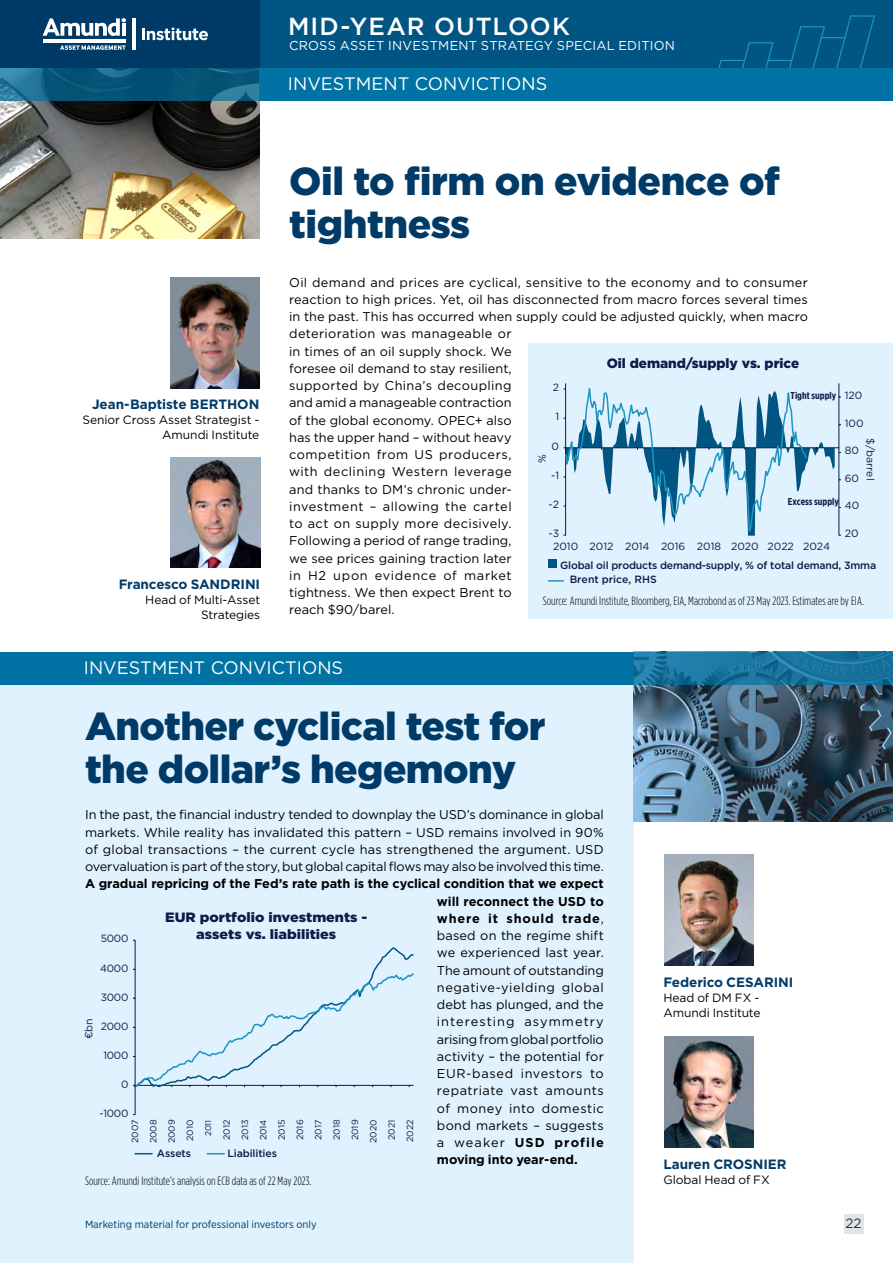
<style>
.page{position:relative;width:893px;height:1263px;background:#fff}
.page>*{position:absolute;margin:0;border:0;box-sizing:border-box;transform-origin:0 0}
.t1{font:900 39px/43.5px "Gotham";letter-spacing:-.015em;color:#003b68}
.t2{font:500 24.6px "Gotham";letter-spacing:.045em;color:#fff}
.t3{font:18px "Gotham";color:#fff}
.t4{font:700 13.5px "Gotham";letter-spacing:-.005em;color:#003b68}
.t5{font:900 13.5px/16.5px "Gotham";color:#0c1c49;text-align:center;scale:1.06 1}
.t6{font:900 13.5px "Gotham";color:#0c1c49}
.t7{font:13.5px "Gotham";color:#003b68}
.t8{font:12.9px "Gotham";letter-spacing:.015em;color:#fff}
.t9{font:12.75px/17.2px "Gotham";letter-spacing:.005em;color:#000;text-align:justify}
.t10{font:300 12px "Gotham Condensed";letter-spacing:.005em;color:#000}
.t11{font:12px/15px "Gotham";letter-spacing:-.005em;color:#000;text-align:right}
.t12{font:10.5px "Gotham";color:#0c1c49}
.t13{font:500 10.5px/14.4px "Gotham";letter-spacing:-.02em;color:#0c1c49}
.t14{font:10.5px "Gotham Narrow";color:#003b68;scale:1.05 1}
.t15{font:700 10.05px "Gotham X Narrow";color:#0c1c49}
.t16{font:9px/18.3px "Gotham";letter-spacing:-.01em;color:#0c1c49;text-align:justify}
.t17{font:8.25px "Gotham";color:#0c1c49}
.s1{font-weight:700}
</style>
<div class="page">
<div style="left:0;top:652px;width:634px;height:611px;background:#dff2fd"></div>
<div style="left:0;top:0;width:893px;height:68px;background:#005583"></div>
<svg style="left:718px;top:15px;width:157px;height:53px"></svg>
<div style="left:0;top:0;width:259px;height:68px;background:#003b68"></div>
<svg style="left:43px;top:18px;width:83px;height:18px"></svg>
<hr style="left:122px;top:23px;width:4px;height:13px;background:#fff">
<hr style="left:43px;top:39px;width:83px;height:3px;background:#fff">
<svg style="left:60px;top:45px;width:66px;height:5px"></svg>
<hr style="left:132px;top:18px;width:3px;height:32px;background:#fff">
<svg style="left:142px;top:28px;width:66px;height:12px"></svg>
<img style="left:0;top:101px;width:259px;height:137px">
<img style="left:634px;top:684px;width:259px;height:138px">
<img style="left:170px;top:277px;width:89px;height:111px">
<img style="left:664px;top:855px;width:89px;height:110px">
<img style="left:664px;top:1037px;width:89px;height:110px">
<div style="left:529px;top:343px;width:364px;height:276px;background:#dff2fd"></div>
<svg style="left:563px;top:383px;width:278px;height:153px"></svg>
<div style="left:548px;top:560px;width:9px;height:8px;background:#005583"></div>
<svg style="left:548px;top:580px;width:15px;height:2px"></svg>
<svg style="left:135px;top:1153px;width:17px;height:1px"></svg>
<svg style="left:207px;top:1153px;width:17px;height:1px"></svg>
<hr style="left:135px;top:940px;width:1px;height:174px;background:#0c1c49">
<svg style="left:133px;top:940px;width:281px;height:148px"></svg>
<svg style="left:0;top:68px;width:259px;height:33px;background:#0e5e80"></svg>
<svg style="left:634px;top:652px;width:259px;height:32px;background:#1a749f"></svg>
<div style="left:259px;top:68px;width:634px;height:33px;background:#0072a3"></div>
<div style="left:0;top:652px;width:634px;height:32px;background:#0072a3"></div>
<img style="left:171px;top:457px;width:89px;height:111px">
<div style="left:844px;top:1214px;width:19px;height:19px;background:#e3e3e3"></div>
<h2 class="t2" style="left:288px;top:10px;width:283px">MID-YEAR OUTLOOK</h2>
<p class="t8" style="left:289px;top:37px;width:387px">CROSS ASSET INVESTMENT STRATEGY SPECIAL EDITION</p>
<h3 class="t3" style="left:288px;top:72px;width:261px">INVESTMENT CONVICTIONS</h3>
<p class="t4" style="left:92px;top:396px;width:169px">Jean-Baptiste BERTHON</p>
<p class="t11" style="left:82px;top:412px;width:178px">Senior Cross Asset Strategist -<br>Amundi Institute</p>
<p class="t4" style="left:119px;top:575px;width:143px">Francesco SANDRINI</p>
<p class="t11" style="left:145px;top:592px;width:116px">Head of Multi-Asset<br>Strategies</p>
<h1 class="t1" style="left:289px;top:159px;width:492px">Oil to firm on evidence of tightness</h1>
<p class="t9" style="left:289px;top:273px;width:520px;text-align:left">Oil demand and prices are cyclical, sensitive to the economy and to consumer reaction to high prices. Yet, oil has disconnected from macro forces several times in the past. This has occurred when supply could be adjusted quickly, when macro deterioration was manageable or<br>in times of an oil supply shock. We<br>foresee oil demand to stay resilient,<br>supported by China’s decoupling<br>and amid a manageable contraction<br>of the global economy. OPEC+ also<br>has the upper hand – without heavy<br>competition from US producers,<br>with declining Western leverage<br>and thanks to DM’s chronic under-<br>investment – allowing the cartel<br>to act on supply more decisively.<br>Following a period of range trading,<br>we see prices gaining traction later<br>in H2 upon evidence of market<br>tightness. We then expect Brent to<br>reach $90/barel.</p>
<p class="t6" style="left:607px;top:354px;width:194px">Oil demand/supply vs. price</p>
<p class="t12" style="left:553px;top:380px;width:8px">2</p>
<p class="t12" style="left:845px;top:388px;width:19px">120</p>
<p class="t15" style="left:791px;top:390px;width:47px">Tight supply</p>
<p class="t12" style="left:555px;top:410px;width:5px">1</p>
<p class="t12" style="left:845px;top:416px;width:20px">100</p>
<p class="t12" style="left:877px;top:438px;width:44px;rotate:90deg">$/barrel</p>
<p class="t12" style="left:552px;top:439px;width:9px">0</p>
<p class="t12" style="left:845px;top:444px;width:16px">80</p>
<p class="t12" style="left:535px;top:463px;width:10px;rotate:-90deg">%</p>
<p class="t12" style="left:551px;top:468px;width:10px">-1</p>
<p class="t12" style="left:845px;top:472px;width:16px">60</p>
<p class="t15" style="left:788px;top:495px;width:52px">Excess supply</p>
<p class="t12" style="left:548px;top:497px;width:12px">-2</p>
<p class="t12" style="left:845px;top:499px;width:16px">40</p>
<p class="t12" style="left:845px;top:527px;width:15px">20</p>
<p class="t12" style="left:548px;top:527px;width:12px">-3</p>
<p class="t12" style="left:553px;top:539px;width:279px">2010 2012 2014 2016 2018 2020 2022 2024</p>
<p class="t13" style="left:570px;top:557px;width:308px;text-indent:-9px">Global oil products demand-supply, % of total demand, 3mma<br>Brent price, RHS</p>
<p class="t10" style="left:543px;top:594px;width:322px">Source: Amundi Institute, Bloomberg, EIA, Macrobond as of 23 May 2023. Estimates are by EIA.</p>
<h3 class="t3" style="left:84px;top:656px;width:261px">INVESTMENT CONVICTIONS</h3>
<h1 class="t1" style="left:85px;top:704px;width:462px">Another cyclical test for the dollar’s hegemony</h1>
<p class="t9" style="left:85px;top:806px;width:520px">In the past, the financial industry tended to downplay the USD’s dominance in global markets. While reality has invalidated this pattern – USD remains involved in 90% of global transactions – the current cycle has strengthened the argument. USD overvaluation is part of the story, but global capital flows may also be involved this time.</p>
<p class="t9" style="left:437px;top:875px;width:168px;text-indent:-352px"><span class="s1">A gradual repricing of the Fed’s rate path is the cyclical condition that we expect will reconnect the USD to where it should trade</span>, based on the regime shift we experienced last year.<br>The amount of outstanding negative-yielding global debt has plunged, and the interesting asymmetry arising from global portfolio activity – the potential for EUR-based investors to repatriate vast amounts of money into domestic bond markets – suggests a weaker <span class="s1">USD profile moving into year-end.</span></p>
<p class="t5" style="left:165px;top:909px;width:192px">EUR portfolio investments - assets vs. liabilities</p>
<p class="t12" style="left:101px;top:932px;width:29px">5000</p>
<p class="t12" style="left:100px;top:961px;width:30px">4000</p>
<p class="t12" style="left:101px;top:990px;width:29px">3000</p>
<p class="t12" style="left:82px;top:1039px;width:22px;rotate:-90deg">€bn</p>
<p class="t12" style="left:101px;top:1019px;width:29px">2000</p>
<p class="t12" style="left:103px;top:1048px;width:27px">1000</p>
<p class="t12" style="left:121px;top:1077px;width:9px">0</p>
<p class="t12" style="left:99px;top:1106px;width:31px">-1000</p>
<p class="t16" style="left:126px;top:1143px;width:25px;rotate:-90deg">2007<br>2008<br>2009<br>2010</p>
<p class="t17" style="left:203px;top:1136px;width:18px;rotate:-90deg">2011</p>
<p class="t16" style="left:217px;top:1143px;width:25px;text-align:center;rotate:-90deg">2012<br>2013<br>2014<br>2015<br>2016<br>2017<br>2018<br>2019<br>2020<br>2021<br>2022</p>
<p class="t13" style="left:157px;top:1146px;width:36px">Assets</p>
<p class="t13" style="left:227px;top:1146px;width:51px">Liabilities</p>
<p class="t10" style="left:85px;top:1174px;width:228px">Source: Amundi Institute’s analysis on ECB data as of 22 May 2023.</p>
<p class="t4" style="left:663px;top:973px;width:132px">Federico CESARINI</p>
<p class="t11" style="left:663px;top:990px;width:99px;text-align:left">Head of DM FX -<br>Amundi Institute</p>
<p class="t4" style="left:663px;top:1155px;width:125px">Lauren CROSNIER</p>
<p class="t11" style="left:663px;top:1172px;width:108px">Global Head of FX</p>
<p class="t14" style="left:85px;top:1218px;width:222px">Marketing material for professional investors only</p>
<p class="t7" style="left:845px;top:1215px;width:18px">22</p>
</div>
